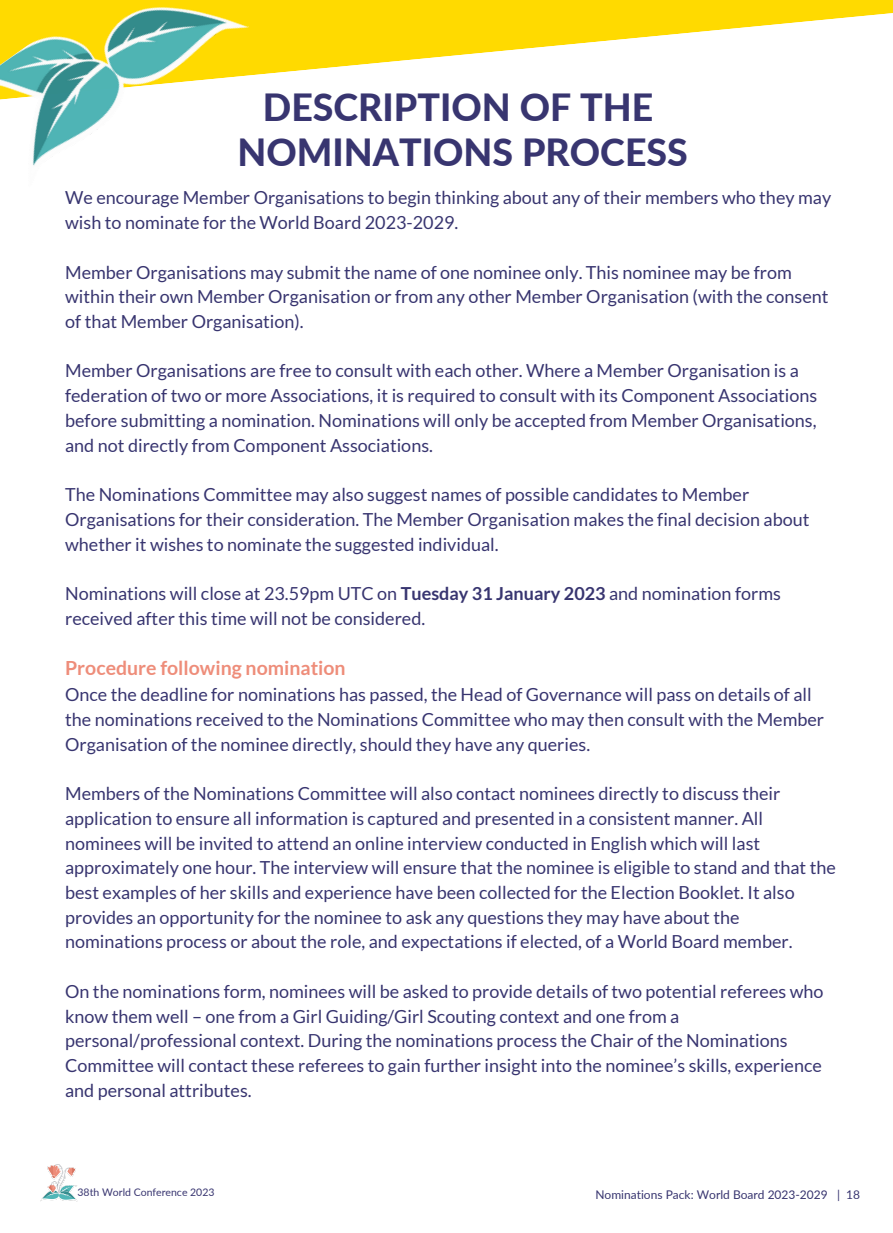
<style>
.page{position:relative;width:893px;height:1233px;background:#fff}
.page>*{position:absolute;margin:0;border:0;box-sizing:border-box;transform-origin:0 0}
.t1{font:800 37.5px/45px "Lato";color:#383570;text-align:center}
.t2{font:700 19.5px "Lato";color:#ee8d7a}
.t3{font:18px/24.8px "Lato";color:#383570}
.t4{font:12px "Lato";color:#383570}
.t5{font:10.5px "Lato";color:#383570}
.s1{font-weight:700}
</style>
<div class="page">
<img style="left:41px;top:1164px;width:36px;height:37px">
<svg style="left:251px;top:0;width:641px;height:76px;fill:#ffda00"></svg>
<img style="left:0;top:0;width:251px;height:166px">
<h1 class="t1" style="left:237px;top:84px;width:452px">DESCRIPTION OF THE<br>NOMINATIONS PROCESS</h1>
<p class="t3" style="left:65px;top:185px;width:767px">We encourage Member Organisations to begin thinking about any of their members who they may wish to nominate for the World Board 2023-2029.</p>
<p class="t3" style="left:65px;top:259px;width:764px">Member Organisations may submit the name of one nominee only. This nominee may be from within their own Member Organisation or from any other Member Organisation (with the consent of that Member Organisation).</p>
<p class="t3" style="left:65px;top:358px;width:753px">Member Organisations are free to consult with each other. Where a Member Organisation is a federation of two or more Associations, it is required to consult with its Component Associations before submitting a nomination. Nominations will only be accepted from Member Organisations, and not directly from Component Associations.</p>
<p class="t3" style="left:65px;top:482px;width:745px">The Nominations Committee may also suggest names of possible candidates to Member<br>Organisations for their consideration. The Member Organisation makes the final decision about whether it wishes to nominate the suggested individual.</p>
<p class="t3" style="left:65px;top:581px;width:717px">Nominations will close at 23.59pm UTC on <span class="s1">Tuesday 31 January 2023</span> and nomination forms received after this time will not be considered.</p>
<p class="t2" style="left:65px;top:656px;width:282px">Procedure following nomination</p>
<p class="t3" style="left:65px;top:682px;width:760px">Once the deadline for nominations has passed, the Head of Governance will pass on details of all the nominations received to the Nominations Committee who may then consult with the Member<br>Organisation of the nominee directly, should they have any queries.</p>
<p class="t3" style="left:65px;top:781px;width:772px">Members of the Nominations Committee will also contact nominees directly to discuss their application to ensure all information is captured and presented in a consistent manner. All nominees will be invited to attend an online interview conducted in English which will last approximately one hour. The interview will ensure that the nominee is eligible to stand and that the best examples of her skills and experience have been collected for the Election Booklet. It also provides an opportunity for the nominee to ask any questions they may have about the nominations process or about the role, and expectations if elected, of a World Board member.</p>
<p class="t3" style="left:65px;top:979px;width:759px">On the nominations form, nominees will be asked to provide details of two potential referees who know them well – one from a Girl Guiding/Girl Scouting context and one from a personal/professional context. During the nominations process the Chair of the Nominations Committee will contact these referees to gain further insight into the nominee’s skills, experience and personal attributes.</p>
<p class="t5" style="left:78px;top:1186px;width:138px">38th World Conference 2023</p>
<p class="t4" style="left:595px;top:1187px;width:266px">Nominations Pack: World Board 2023-2029 | 18</p>
</div>
